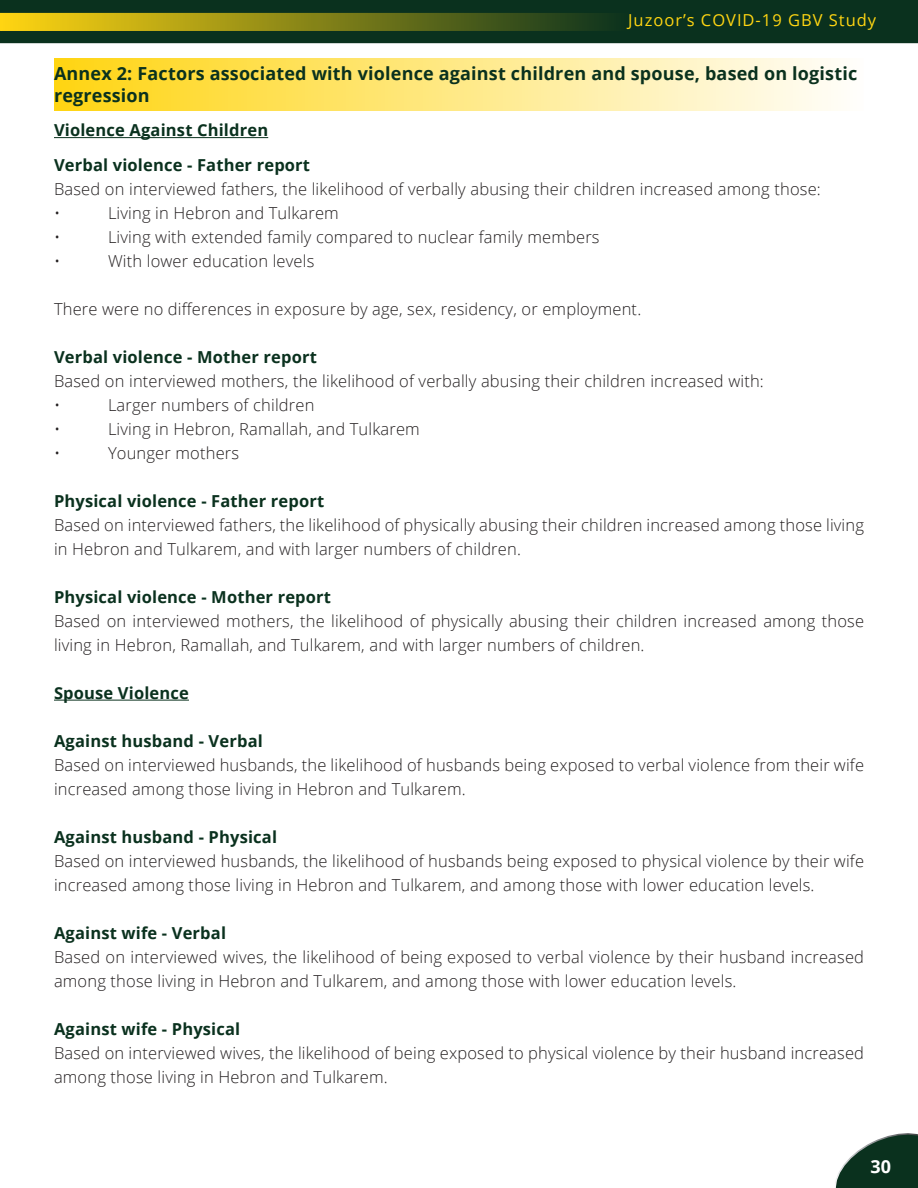
<style>
.page{position:relative;width:918px;height:1188px;background:#fff}
.page>*{position:absolute;margin:0;border:0;box-sizing:border-box;transform-origin:0 0}
.t1{font:700 18px/21.6px "Open Sans";letter-spacing:.01em;color:#0a311e}
.t2{font:700 18px "Open Sans";color:#fff}
.t3{font:300 16.5px/24px "Open Sans";letter-spacing:.01em;color:#231f20}
.t4{font:700 16.5px "Open Sans";letter-spacing:.01em;color:#0a311e}
.t5{font:16.5px "Open Sans";letter-spacing:.06em;color:#ffd512}
</style>
<div class="page">
<svg style="left:835px;top:1133px;width:83px;height:55px"></svg>
<svg style="left:0;top:0;width:918px;height:43px;background:#2d481c"></svg>
<div style="left:54px;top:58px;width:810px;height:53px;background:linear-gradient(to right,#ffd512,#fffefc)"></div>
<hr style="left:54px;top:137px;width:214px;height:1px;background:#0a311e">
<hr style="left:54px;top:700px;width:135px;height:1px;background:#0a311e">
<p class="t5" style="left:628px;top:8px;width:250px">Juzoor’s COVID-19 GBV Study</p>
<p class="t1" style="left:54px;top:63px;width:805px">Annex 2: Factors associated with violence against children and spouse, based on logistic regression</p>
<p class="t4" style="left:54px;top:119px;width:216px">Violence Against Children</p>
<p class="t4" style="left:54px;top:153px;width:258px">Verbal violence - Father report</p>
<p class="t3" style="left:54px;top:176px;width:768px">Based on interviewed fathers, the likelihood of verbally abusing their children increased among those:</p>
<p class="t3" style="left:54px;top:200px;width:8px">•</p>
<p class="t3" style="left:108px;top:200px;width:232px">Living in Hebron and Tulkarem</p>
<p class="t3" style="left:54px;top:224px;width:8px">•</p>
<p class="t3" style="left:108px;top:224px;width:493px">Living with extended family compared to nuclear family members</p>
<p class="t3" style="left:54px;top:248px;width:8px">•</p>
<p class="t3" style="left:108px;top:248px;width:208px">With lower education levels</p>
<p class="t3" style="left:54px;top:296px;width:589px">There were no differences in exposure by age, sex, residency, or employment.</p>
<p class="t4" style="left:54px;top:345px;width:264px">Verbal violence - Mother report</p>
<p class="t3" style="left:54px;top:368px;width:711px">Based on interviewed mothers, the likelihood of verbally abusing their children increased with:</p>
<p class="t3" style="left:54px;top:392px;width:8px">•</p>
<p class="t3" style="left:108px;top:392px;width:208px">Larger numbers of children</p>
<p class="t3" style="left:54px;top:416px;width:8px">•</p>
<p class="t3" style="left:108px;top:416px;width:313px">Living in Hebron, Ramallah, and Tulkarem</p>
<p class="t3" style="left:54px;top:440px;width:8px">•</p>
<p class="t3" style="left:108px;top:440px;width:133px">Younger mothers</p>
<p class="t4" style="left:54px;top:489px;width:272px">Physical violence - Father report</p>
<p class="t3" style="left:54px;top:512px;width:812px">Based on interviewed fathers, the likelihood of physically abusing their children increased among those living in Hebron and Tulkarem, and with larger numbers of children.</p>
<p class="t4" style="left:54px;top:585px;width:279px">Physical violence - Mother report</p>
<p class="t3" style="left:54px;top:608px;width:812px">Based on interviewed mothers, the likelihood of physically abusing their children increased among those living in Hebron, Ramallah, and Tulkarem, and with larger numbers of children.</p>
<p class="t4" style="left:54px;top:681px;width:136px">Spouse Violence</p>
<p class="t4" style="left:54px;top:729px;width:210px">Against husband - Verbal</p>
<p class="t3" style="left:54px;top:752px;width:812px">Based on interviewed husbands, the likelihood of husbands being exposed to verbal violence from their wife increased among those living in Hebron and Tulkarem.</p>
<p class="t4" style="left:54px;top:825px;width:225px">Against husband - Physical</p>
<p class="t3" style="left:54px;top:848px;width:812px">Based on interviewed husbands, the likelihood of husbands being exposed to physical violence by their wife increased among those living in Hebron and Tulkarem, and among those with lower education levels.</p>
<p class="t4" style="left:54px;top:921px;width:174px">Against wife - Verbal</p>
<p class="t3" style="left:54px;top:944px;width:812px">Based on interviewed wives, the likelihood of being exposed to verbal violence by their husband increased among those living in Hebron and Tulkarem, and among those with lower education levels.</p>
<p class="t4" style="left:54px;top:1017px;width:188px">Against wife - Physical</p>
<p class="t3" style="left:54px;top:1040px;width:812px">Based on interviewed wives, the likelihood of being exposed to physical violence by their husband increased among those living in Hebron and Tulkarem.</p>
<p class="t2" style="left:871px;top:1153px;width:22px">30</p>
</div>
